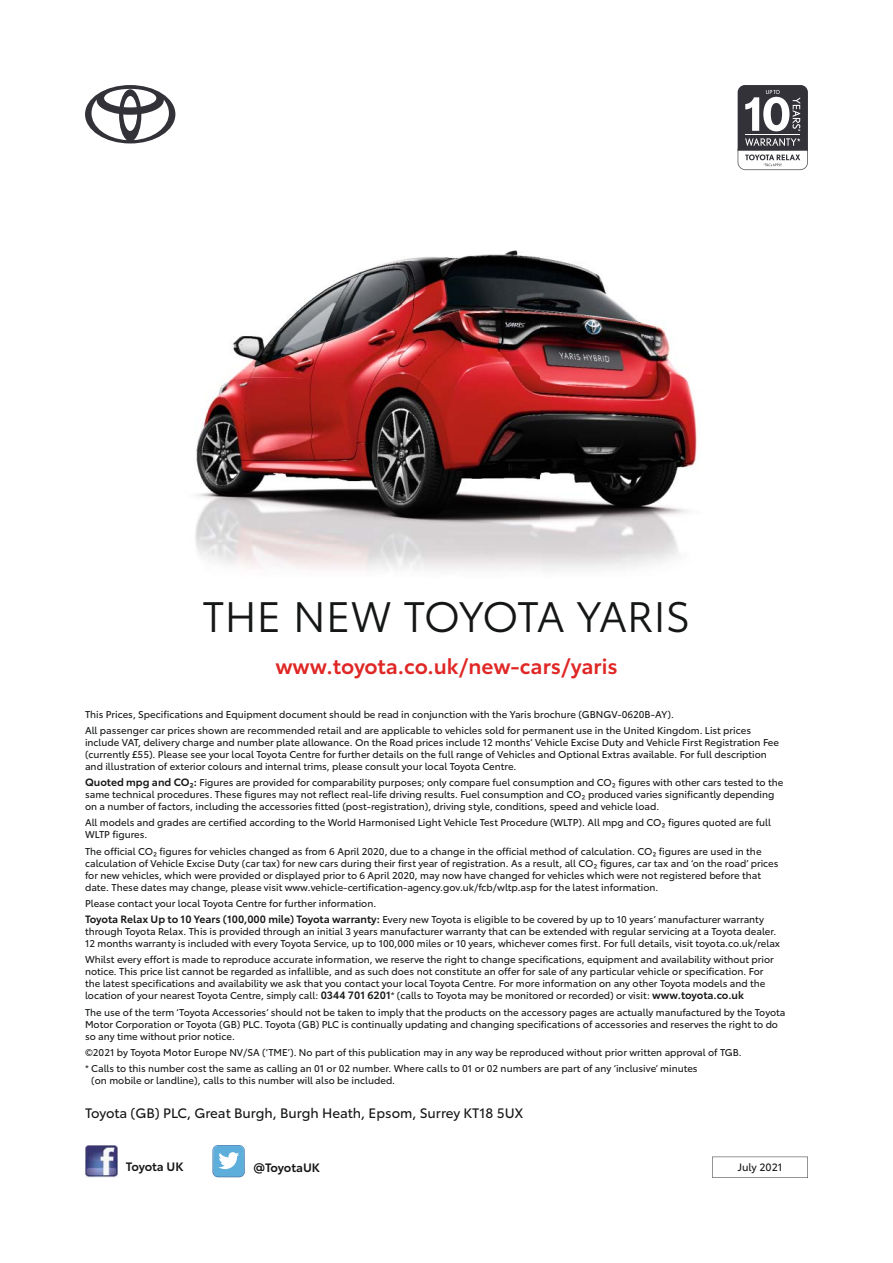
<style>
.page{position:relative;width:893px;height:1263px;background:#fff}
.page>*{position:absolute;margin:0;border:0;box-sizing:border-box;transform-origin:0 0}
.t1{font:42px "Toyota Type";color:#151616}
.t2{font:600 21px "Toyota Type";color:#df2725}
.t3{font:13.5px "Toyota Type";color:#151616}
.t4{font:600 12px "Toyota Type";letter-spacing:-.005em;color:#151616}
.t5{font:10.5px "Toyota Type";color:#151616}
.t6{font:9.75px/12px "Toyota Type";color:#151616}
.s1{font-weight:600;font-size:10.5px}
.s2{font-style:inherit}
</style>
<div class="page">
<img style="left:195px;top:250px;width:502px;height:320px">
<svg style="left:712px;top:1157px;width:96px;height:21px"></svg>
<img style="left:85px;top:1145px;width:32px;height:32px">
<svg style="left:213px;top:1145px;width:32px;height:32px"></svg>
<svg style="left:85px;top:85px;width:90px;height:58px"></svg>
<svg style="left:738px;top:85px;width:70px;height:85px"></svg>
<h1 class="t1" style="left:203px;top:602px;width:489px">THE NEW TOYOTA YARIS</h1>
<h2 class="t2" style="left:275px;top:658px;width:344px">www.toyota.co.uk/new-cars/yaris</h2>
<p class="t6" style="left:85px;top:707px;width:667px;line-height:16.2px">This Prices, Specifications and Equipment document should be read in conjunction with the Yaris brochure (GBNGV-0620B-AY).<br>All passenger car prices shown are recommended retail and are applicable to vehicles sold for permanent use in the United Kingdom. List prices</p>
<p class="t6" style="left:85px;top:737px;width:696px">include VAT, delivery charge and number plate allowance. On the Road prices include 12 months’ Vehicle Excise Duty and Vehicle First Registration Fee (currently £55). Please see your local Toyota Centre for further details on the full range of Vehicles and Optional Extras available. For full description and illustration of exterior colours and internal trims, please consult your local Toyota Centre.</p>
<p class="t6" style="left:85px;top:777px;width:700px"><span class="s1">Quoted mpg and CO₂:</span> Figures are provided for comparability purposes; only compare fuel consumption and CO₂ figures with other cars tested to the same technical procedures. These figures may not reflect real-life driving results. Fuel consumption and CO₂ produced varies significantly depending on a number of factors, including the accessories fitted (post-registration), driving style, conditions, speed and vehicle load.</p>
<p class="t6" style="left:85px;top:818px;width:688px">All models and grades are certified according to the World Harmonised Light Vehicle Test Procedure (WLTP). All mpg and CO₂ figures quoted are full<br>WLTP figures.</p>
<p class="t6" style="left:85px;top:846px;width:695px">The official CO₂ figures for vehicles changed as from 6 April 2020, due to a change in the official method of calculation. CO₂ figures are used in the calculation of Vehicle Excise Duty (car tax) for new cars during their first year of registration. As a result, all CO₂ figures, car tax and ‘on the road’ prices for new vehicles, which were provided or displayed prior to 6 April 2020, may now have changed for vehicles which were not registered before that date. These dates may change, please visit www.vehicle-certification-agency.gov.uk/fcb/wltp.asp for the latest information.</p>
<p class="t6" style="left:85px;top:896px;width:680px;line-height:16.2px">Please contact your local Toyota Centre for further information.<br><span class="s1">Toyota Relax Up to 10 Years (100,000 mile) Toyota warranty:</span> Every new Toyota is eligible to be covered by up to 10 years’ manufacturer warranty</p>
<p class="t6" style="left:85px;top:926px;width:697px">through Toyota Relax. This is provided through an initial 3 years manufacturer warranty that can be extended with regular servicing at a Toyota dealer.<br>12 months warranty is included with every Toyota Service, up to 100,000 miles or 10 years, whichever comes first. For full details, visit toyota.co.uk/relax</p>
<p class="t6" style="left:85px;top:955px;width:690px">Whilst every effort is made to reproduce accurate information, we reserve the right to change specifications, equipment and availability without prior notice. This price list cannot be regarded as infallible, and as such does not constitute an offer for sale of any particular vehicle or specification. For the latest specifications and availability we ask that you contact your local Toyota Centre. For more information on any other Toyota models and the location of your nearest Toyota Centre, simply call: <span class="s1">0344 701 6201</span><span class="s2">*</span> (calls to Toyota may be monitored or recorded) or visit: <span class="s1">www.toyota.co.uk</span></p>
<p class="t6" style="left:85px;top:1007px;width:702px">The use of the term ‘Toyota Accessories’ should not be taken to imply that the products on the accessory pages are actually manufactured by the Toyota<br>Motor Corporation or Toyota (GB) PLC. Toyota (GB) PLC is continually updating and changing specifications of accessories and reserves the right to do so any time without prior notice.</p>
<p class="t6" style="left:85px;top:1045px;width:658px;line-height:16.2px">©2021 by Toyota Motor Europe NV/SA (‘TME’). No part of this publication may in any way be reproduced without prior written approval of TGB. <span class="s2">*</span> Calls to this number cost the same as calling an 01 or 02 number. Where calls to 01 or 02 numbers are part of any ‘inclusive’ minutes</p>
<p class="t6" style="left:91px;top:1075px;width:305px">(on mobile or landline), calls to this number will also be included.</p>
<h3 class="t3" style="left:85px;top:1108px;width:440px">Toyota (GB) PLC, Great Burgh, Burgh Heath, Epsom, Surrey KT18 5UX</h3>
<p class="t4" style="left:126px;top:1162px;width:59px">Toyota UK</p>
<p class="t4" style="left:253px;top:1162px;width:68px">@ToyotaUK</p>
<p class="t5" style="left:738px;top:1163px;width:46px">July 2021</p>
</div>
